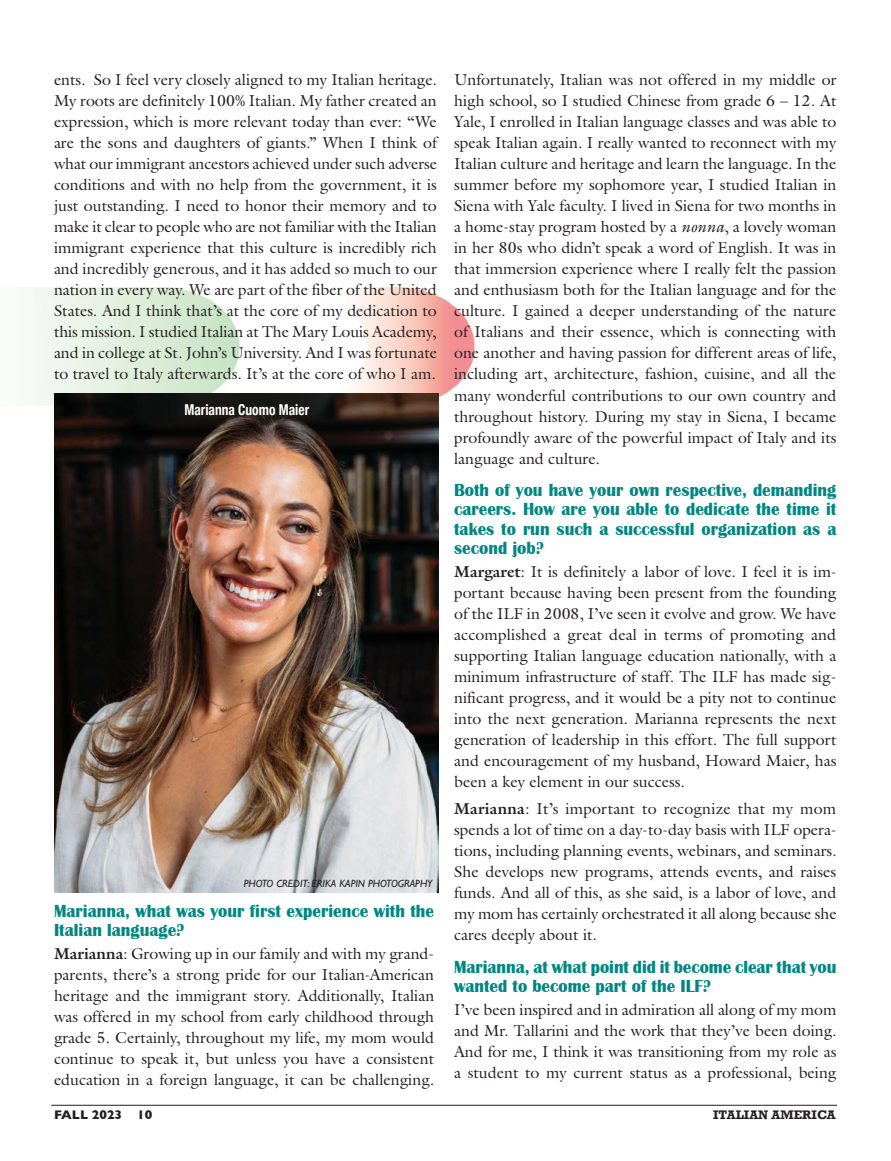
<style>
.page{position:relative;width:891px;height:1161px;background:#fff}
.page>*{position:absolute;margin:0;border:0;box-sizing:border-box;transform-origin:0 0}
.t1{font:700 18px/19.5px "Britannic";color:#008682;scale:.95 1}
.t2{font:15.9px/21px "Galliard Pro";color:#231f20;text-align:justify}
.t3{font:700 condensed 15px "Helvetica Neue";color:#fff;scale:.9 1}
.t4{font:700 12.75px "Rockwell";color:#231f20}
.t5{font:700 12.75px "Gill Sans";color:#231f20}
.t6{font:italic 10.5px "Gill Sans";color:#231f20}
.s1{font-style:italic}
.s2{font-weight:700}
</style>
<div class="page">
<hr style="left:51px;top:1105px;width:786px;height:1px;background:#231f20">
<img style="left:28px;top:288px;width:448px;height:117px">
<img style="left:55px;top:394px;width:384px;height:498px">
<p class="t2" style="left:54px;top:69px;width:385px">ents. So I feel very closely aligned to my Italian heritage.<br>My roots are definitely 100% Italian. My father created an expression, which is more relevant today than ever: “We are the sons and daughters of giants.” When I think of what our immigrant ancestors achieved under such adverse conditions and with no help from the government, it is just outstanding. I need to honor their memory and to make it clear to people who are not familiar with the Italian immigrant experience that this culture is incredibly rich and incredibly generous, and it has added so much to our nation in every way. We are part of the fiber of the United States. And I think that’s at the core of my dedication to this mission. I studied Italian at The Mary Louis Academy, and in college at St. John’s University. And I was fortunate to travel to Italy afterwards. It’s at the core of who I am.</p>
<p class="t2" style="left:454px;top:69px;width:384px">Unfortunately, Italian was not offered in my middle or high school, so I studied Chinese from grade 6 – 12. At Yale, I enrolled in Italian language classes and was able to speak Italian again. I really wanted to reconnect with my Italian culture and heritage and learn the language. In the summer before my sophomore year, I studied Italian in Siena with Yale faculty. I lived in Siena for two months in a home-stay program hosted by a <span class="s1">nonna</span>, a lovely woman in her 80s who didn’t speak a word of English. It was in that immersion experience where I really felt the passion and enthusiasm both for the Italian language and for the culture. I gained a deeper understanding of the nature of Italians and their essence, which is connecting with one another and having passion for different areas of life, including art, architecture, fashion, cuisine, and all the many wonderful contributions to our own country and throughout history. During my stay in Siena, I became profoundly aware of the powerful impact of Italy and its language and culture.</p>
<p class="t1" style="left:454px;top:480px;width:404px;text-align:justify">Both of you have your own respective, demanding careers. How are you able to dedicate the time it takes to run such a successful organization as a second job?</p>
<p class="t2" style="left:454px;top:561px;width:384px"><span class="s2">Margaret</span>: It is definitely a labor of love. I feel it is im&shy;portant because having been present from the founding of the ILF in 2008, I’ve seen it evolve and grow. We have accomplished a great deal in terms of promoting and supporting Italian language education nationally, with a minimum infrastructure of staff. The ILF has made sig&shy;nificant progress, and it would be a pity not to continue into the next generation. Marianna represents the next generation of leadership in this effort. The full support and encouragement of my husband, Howard Maier, has been a key element in our success.</p>
<p class="t2" style="left:454px;top:798px;width:384px"><span class="s2">Marianna</span>: It’s important to recognize that my mom spends a lot of time on a day-to-day basis with ILF opera&shy;tions, including planning events, webinars, and seminars.<br>She develops new programs, attends events, and raises funds. And all of this, as she said, is a labor of love, and my mom has certainly orchestrated it all along because she cares deeply about it.</p>
<p class="t1" style="left:454px;top:957px;width:404px">Marianna, at what point did it become clear that you wanted to become part of the ILF?</p>
<p class="t2" style="left:454px;top:999px;width:384px">I’ve been inspired and in admiration all along of my mom and Mr. Tallarini and the work that they’ve been doing.<br>And for me, I think it was transitioning from my role as a student to my current status as a professional, being</p>
<p class="t3" style="left:184px;top:397px;width:140px">Marianna Cuomo Maier</p>
<p class="t6" style="left:244px;top:877px;width:190px">PHOTO CREDIT: ERIKA KAPIN PHOTOGRAPHY</p>
<p class="t1" style="left:54px;top:901px;width:402px">Marianna, what was your first experience with the<br>Italian language?</p>
<p class="t2" style="left:54px;top:943px;width:382px"><span class="s2">Marianna</span>: Growing up in our family and with my grand&shy;parents, there’s a strong pride for our Italian-American heritage and the immigrant story. Additionally, Italian was offered in my school from early childhood through grade 5. Certainly, throughout my life, my mom would continue to speak it, but unless you have a consistent education in a foreign language, it can be challenging.</p>
<p class="t5" style="left:54px;top:1105px;width:100px">FALL 2023 10</p>
<p class="t4" style="left:713px;top:1107px;width:124px">ITALIAN AMERICA</p>
</div>
